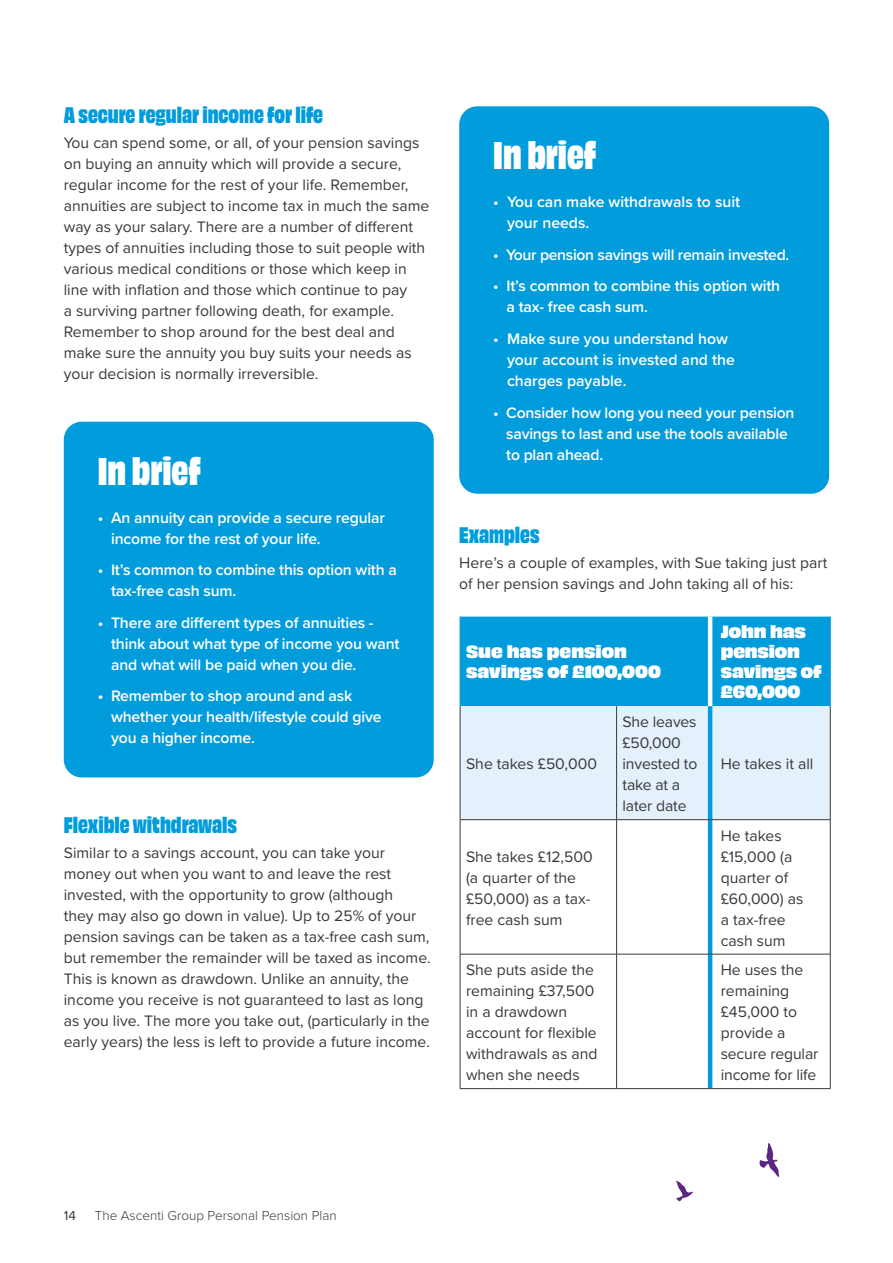
<style>
.page{position:relative;width:893px;height:1263px;background:#fff}
.page>*{position:absolute;margin:0;border:0;box-sizing:border-box;transform-origin:0 0}
.t1{font:36px "Obviously Narw Blck";color:#fff}
.t2{font:21px "Obviously Narw Blck";color:#009cdc}
.t3{font:16.5px/19.8px "Obviously Blck";letter-spacing:-.01em;color:#fff}
.t4{font:15.75px/21px "Proxima Nova";color:#3a3939}
.t5{font:600 15.75px/21px "Proxima Nova";letter-spacing:-.01em;color:#fff}
.t6{font:300 13.5px "Proxima Nova";color:#3a3939}
.t7{font:13.5px "Proxima Nova";color:#3a3939}
</style>
<div class="page">
<div style="left:64px;top:422px;width:370px;height:355px;background:#009cdc;border-radius:18px"></div>
<div style="left:459px;top:106px;width:370px;height:388px;background:#009cdc;border-radius:18px"></div>
<svg style="left:759px;top:1143px;width:21px;height:34px"></svg>
<svg style="left:675px;top:1180px;width:18px;height:22px"></svg>
<svg style="left:461px;top:617px;width:369px;height:202px;background:#7fcaed"></svg>
<hr style="left:708px;top:617px;width:4px;height:89px;background:#fff">
<hr style="left:708px;top:706px;width:4px;height:113px;background:#009cdc">
<hr style="left:708px;top:820px;width:4px;height:134px;background:#009cdc">
<hr style="left:708px;top:954px;width:4px;height:134px;background:#009cdc">
<hr style="left:460px;top:706px;width:1px;height:113px;background:#3a3939">
<hr style="left:460px;top:820px;width:1px;height:134px;background:#3a3939">
<hr style="left:460px;top:954px;width:1px;height:134px;background:#3a3939">
<hr style="left:460px;top:819px;width:157px;height:1px;background:#3a3939">
<hr style="left:460px;top:954px;width:157px;height:1px;background:#3a3939">
<hr style="left:460px;top:1088px;width:157px;height:1px;background:#3a3939">
<hr style="left:616px;top:706px;width:1px;height:113px;background:#3a3939">
<hr style="left:616px;top:820px;width:1px;height:134px;background:#3a3939">
<hr style="left:616px;top:954px;width:1px;height:134px;background:#3a3939">
<hr style="left:617px;top:819px;width:93px;height:1px;background:#3a3939">
<hr style="left:617px;top:954px;width:93px;height:1px;background:#3a3939">
<hr style="left:617px;top:1088px;width:93px;height:1px;background:#3a3939">
<hr style="left:830px;top:706px;width:1px;height:113px;background:#3a3939">
<hr style="left:830px;top:820px;width:1px;height:134px;background:#3a3939">
<hr style="left:830px;top:954px;width:1px;height:134px;background:#3a3939">
<hr style="left:710px;top:819px;width:120px;height:1px;background:#3a3939">
<hr style="left:710px;top:954px;width:120px;height:1px;background:#3a3939">
<hr style="left:710px;top:1088px;width:120px;height:1px;background:#3a3939">
<hr style="left:460px;top:617px;width:1px;height:89px;background:#009cdc">
<hr style="left:830px;top:617px;width:1px;height:89px;background:#009cdc">
<h2 class="t2" style="left:64px;top:99px;width:261px">A secure regular income for life</h2>
<p class="t4" style="left:64px;top:132px;width:367px">You can spend some, or all, of your pension savings on buying an annuity which will provide a secure, regular income for the rest of your life. Remember, annuities are subject to income tax in much the same way as your salary. There are a number of different types of annuities including those to suit people with various medical conditions or those which keep in line with inflation and those which continue to pay<br>a surviving partner following death, for example.<br>Remember to shop around for the best deal and make sure the annuity you buy suits your needs as your decision is normally irreversible.</p>
<h1 class="t1" style="left:98px;top:444px;width:105px">In brief</h1>
<p class="t5" style="left:111px;top:506px;width:275px;text-indent:-13px">• An annuity can provide a secure regular income for the rest of your life.</p>
<p class="t5" style="left:111px;top:559px;width:287px;text-indent:-13px">• It’s common to combine this option with a tax-free cash sum.</p>
<p class="t5" style="left:111px;top:612px;width:290px;text-indent:-13px">• There are different types of annuities - think about what type of income you want and what will be paid when you die.</p>
<p class="t5" style="left:111px;top:685px;width:272px;text-indent:-13px">• Remember to shop around and ask whether your health/lifestyle could give you a higher income.</p>
<h2 class="t2" style="left:64px;top:809px;width:175px">Flexible withdrawals</h2>
<p class="t4" style="left:64px;top:842px;width:368px">Similar to a savings account, you can take your money out when you want to and leave the rest invested, with the opportunity to grow (although<br>they may also go down in value). Up to 25% of your pension savings can be taken as a tax-free cash sum, but remember the remainder will be taxed as income.<br>This is known as drawdown. Unlike an annuity, the income you receive is not guaranteed to last as long as you live. The more you take out, (particularly in the early years) the less is left to provide a future income.</p>
<h1 class="t1" style="left:493px;top:128px;width:105px">In brief</h1>
<p class="t5" style="left:507px;top:191px;width:235px;text-indent:-14px">• You can make withdrawals to suit your needs.</p>
<p class="t5" style="left:493px;top:244px;width:298px">• Your pension savings will remain invested.</p>
<p class="t5" style="left:506px;top:275px;width:275px;text-indent:-13px">• It’s common to combine this option with a tax- free cash sum.</p>
<p class="t5" style="left:507px;top:328px;width:229px;text-indent:-14px">• Make sure you understand how your account is invested and the charges payable.</p>
<p class="t5" style="left:506px;top:401px;width:290px;text-indent:-13px">• Consider how long you need your pension savings to last and use the tools available to plan ahead.</p>
<h2 class="t2" style="left:459px;top:519px;width:82px">Examples</h2>
<p class="t4" style="left:459px;top:551px;width:370px">Here’s a couple of examples, with Sue taking just part of her pension savings and John taking all of his:</p>
<p class="t3" style="left:466px;top:640px;width:196px">Sue has pension savings of £100,000</p>
<p class="t4" style="left:466px;top:753px;width:132px">She takes £50,000</p>
<p class="t4" style="left:466px;top:845px;width:128px">She takes £12,500 (a quarter of the £50,000) as a tax&shy;free cash sum</p>
<p class="t4" style="left:623px;top:711px;width:76px">She leaves £50,000 invested to take at a later date</p>
<p class="t3" style="left:721px;top:620px;width:103px">John has pension savings of £60,000</p>
<p class="t4" style="left:721px;top:753px;width:94px">He takes it all</p>
<p class="t4" style="left:721px;top:824px;width:84px">He takes £15,000 (a quarter of £60,000) as a tax-free cash sum</p>
<p class="t4" style="left:466px;top:958px;width:133px">She puts aside the remaining £37,500 in a drawdown account for flexible withdrawals as and when she needs</p>
<p class="t4" style="left:721px;top:958px;width:99px">He uses the remaining £45,000 to provide a secure regular income for life</p>
<p class="t7" style="left:64px;top:1205px;width:14px">14</p>
<p class="t6" style="left:95px;top:1205px;width:243px">The Ascenti Group Personal Pension Plan</p>
</div>
